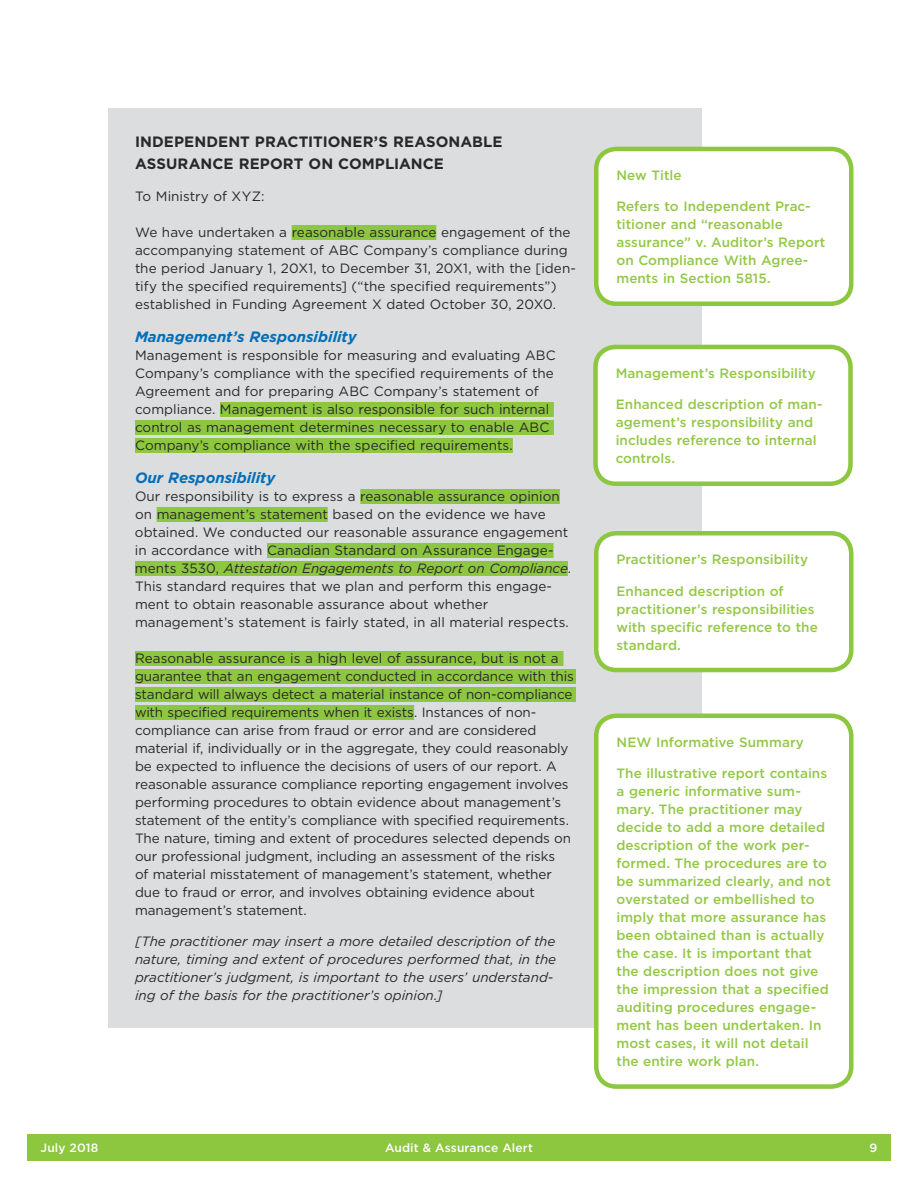
<style>
.page{position:relative;width:918px;height:1188px;background:#fff}
.page>*{position:absolute;margin:0;border:0;box-sizing:border-box;transform-origin:0 0}
.t1{font:700 15px/22.5px "Gotham";letter-spacing:.005em;color:#292829}
.t2{font:italic 700 15px "Gotham";letter-spacing:-.005em;color:#006fba}
.t3{font:13.5px/18px "Gotham";letter-spacing:-.005em;color:#292829}
.t4{font:500 13.5px/18px "Gotham";letter-spacing:.005em;color:#93c846}
.t5{font:italic 13.5px/18px "Gotham";color:#292829}
.t6{font:500 12px "Gotham";letter-spacing:.005em;color:#fff}
.s1{font-style:italic}
</style>
<div class="page">
<div style="left:27px;top:1134px;width:864px;height:27px;background:#8dc63f"></div>
<div style="left:108px;top:108px;width:594px;height:920px;background:#dcddde"></div>
<div style="left:292px;top:225px;width:144px;height:15px;background:#8dc63f"></div>
<div style="left:220px;top:402px;width:334px;height:15px;background:#8dc63f"></div>
<div style="left:135px;top:420px;width:419px;height:15px;background:#8dc63f"></div>
<div style="left:135px;top:438px;width:378px;height:15px;background:#8dc63f"></div>
<div style="left:360px;top:489px;width:200px;height:15px;background:#8dc63f"></div>
<div style="left:157px;top:507px;width:171px;height:15px;background:#8dc63f"></div>
<div style="left:267px;top:543px;width:287px;height:15px;background:#8dc63f"></div>
<div style="left:135px;top:561px;width:433px;height:15px;background:#8dc63f"></div>
<div style="left:135px;top:651px;width:429px;height:15px;background:#8dc63f"></div>
<div style="left:135px;top:669px;width:441px;height:15px;background:#8dc63f"></div>
<div style="left:135px;top:687px;width:441px;height:15px;background:#8dc63f"></div>
<div style="left:135px;top:705px;width:279px;height:15px;background:#8dc63f"></div>
<div style="left:596px;top:149px;width:255px;height:155px;background:#fff;border-radius:20px"></div>
<div style="left:594px;top:147px;width:260px;height:159px;border:4px solid #8dc63f;border-radius:20px"></div>
<div style="left:596px;top:716px;width:255px;height:371px;background:#fff;border-radius:20px"></div>
<div style="left:594px;top:714px;width:260px;height:375px;border:4px solid #8dc63f;border-radius:20px"></div>
<div style="left:596px;top:347px;width:254px;height:137px;background:#fff;border-radius:20px"></div>
<div style="left:593px;top:345px;width:260px;height:141px;border:4px solid #8dc63f;border-radius:20px"></div>
<div style="left:596px;top:533px;width:255px;height:137px;background:#fff;border-radius:20px"></div>
<div style="left:594px;top:531px;width:260px;height:141px;border:4px solid #8dc63f;border-radius:20px"></div>
<p class="t1" style="left:135px;top:130px;width:369px">INDEPENDENT PRACTITIONER’S REASONABLE<br>ASSURANCE REPORT ON COMPLIANCE</p>
<p class="t3" style="left:135px;top:187px;width:131px">To Ministry of XYZ:</p>
<p class="t3" style="left:135px;top:223px;width:443px">We have undertaken a reasonable assurance engagement of the accompanying statement of ABC Company’s compliance during the period January 1, 20X1, to December 31, 20X1, with the [iden&shy;tify the specified requirements] (“the specified requirements”) established in Funding Agreement X dated October 30, 20X0.</p>
<p class="t2" style="left:135px;top:327px;width:223px">Management’s Responsibility</p>
<p class="t3" style="left:135px;top:346px;width:422px">Management is responsible for measuring and evaluating ABC Company’s compliance with the specified requirements of the Agreement and for preparing ABC Company’s statement of compliance. Management is also responsible for such internal control as management determines necessary to enable ABC Company’s compliance with the specified requirements.</p>
<p class="t2" style="left:135px;top:468px;width:142px">Our Responsibility</p>
<p class="t3" style="left:135px;top:487px;width:438px">Our responsibility is to express a reasonable assurance opinion on management’s statement based on the evidence we have obtained. We conducted our reasonable assurance engagement in accordance with Canadian Standard on Assurance Engage&shy;ments 3530, <span class="s1">Attestation Engagements to Report on Compliance</span>.<br>This standard requires that we plan and perform this engage&shy;ment to obtain reasonable assurance about whether management’s statement is fairly stated, in all material respects.</p>
<p class="t3" style="left:135px;top:649px;width:440px">Reasonable assurance is a high level of assurance, but is not a guarantee that an engagement conducted in accordance with this standard will always detect a material instance of non-compliance with specified requirements when it exists. Instances of non&shy;compliance can arise from fraud or error and are considered material if, individually or in the aggregate, they could reasonably be expected to influence the decisions of users of our report. A reasonable assurance compliance reporting engagement involves performing procedures to obtain evidence about management’s statement of the entity’s compliance with specified requirements.<br>The nature, timing and extent of procedures selected depends on our professional judgment, including an assessment of the risks<br>of material misstatement of management’s statement, whether due to fraud or error, and involves obtaining evidence about management’s statement.</p>
<p class="t5" style="left:135px;top:932px;width:423px">[The practitioner may insert a more detailed description of the nature, timing and extent of procedures performed that, in the practitioner’s judgment, is important to the users’ understand&shy;ing of the basis for the practitioner’s opinion.]</p>
<p class="t4" style="left:616px;top:166px;width:67px">New Title</p>
<p class="t4" style="left:616px;top:198px;width:210px">Refers to Independent Prac&shy;titioner and “reasonable assurance” v. Auditor’s Report on Compliance With Agree&shy;ments in Section 5815.</p>
<p class="t4" style="left:616px;top:364px;width:201px">Management’s Responsibility</p>
<p class="t4" style="left:616px;top:396px;width:208px">Enhanced description of man&shy;agement’s responsibility and includes reference to internal controls.</p>
<p class="t4" style="left:616px;top:550px;width:193px">Practitioner’s Responsibility</p>
<p class="t4" style="left:616px;top:582px;width:203px">Enhanced description of practitioner’s responsibilities with specific reference to the standard.</p>
<p class="t4" style="left:616px;top:733px;width:189px">NEW Informative Summary</p>
<p class="t4" style="left:616px;top:764px;width:216px">The illustrative report contains a generic informative sum&shy;mary. The practitioner may decide to add a more detailed description of the work per&shy;formed. The procedures are to be summarized clearly, and not overstated or embellished to imply that more assurance has been obtained than is actually the case. It is important that the description does not give the impression that a specified auditing procedures engage&shy;ment has been undertaken. In most cases, it will not detail the entire work plan.</p>
<p class="t6" style="left:40px;top:1140px;width:59px">July 2018</p>
<p class="t6" style="left:385px;top:1140px;width:149px">Audit &amp; Assurance Alert</p>
<p class="t6" style="left:870px;top:1140px;width:9px">9</p>
</div>
